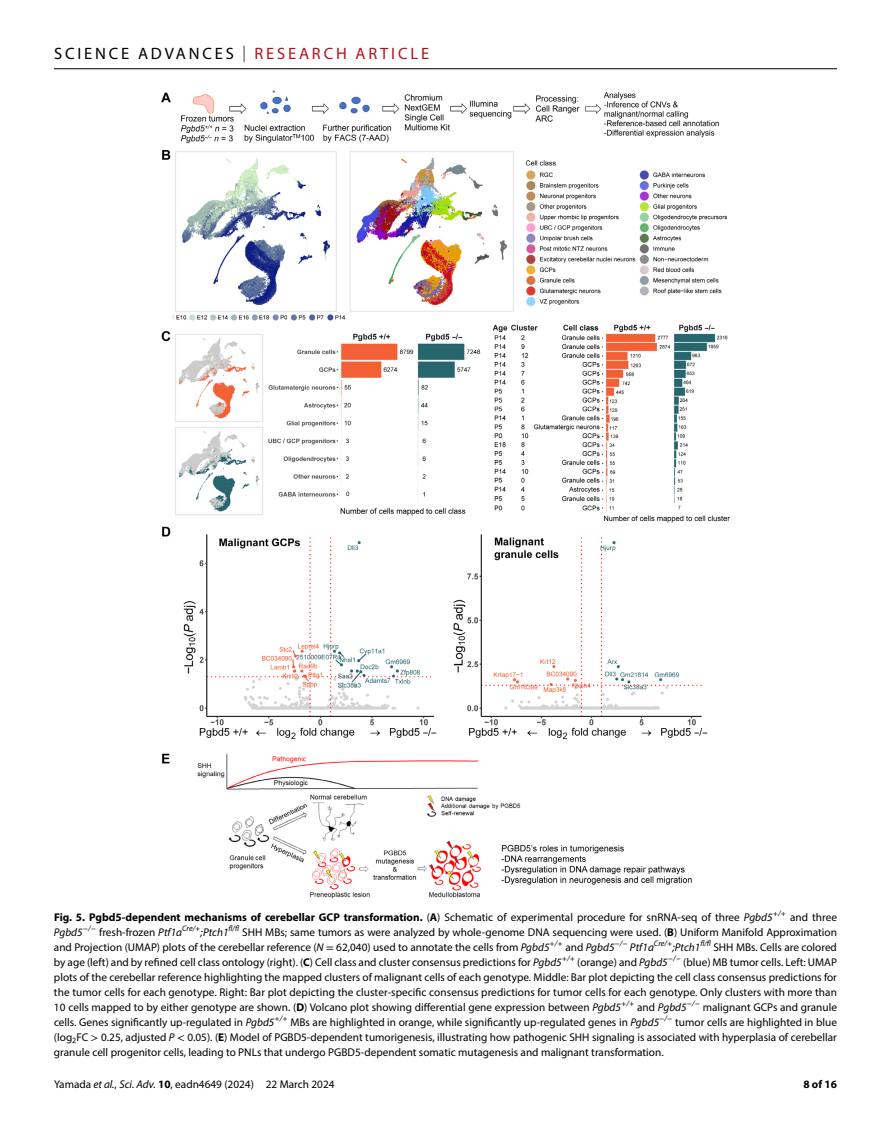
<style>
.page{position:relative;width:891px;height:1134px;background:#fff}
.page>*{position:absolute;margin:0;border:0;box-sizing:border-box;transform-origin:0 0}
.t1{font:16.5px "Myriad Pro";letter-spacing:.17em;color:#000}
.t2{font:11.25px/15px "Myriad Pro";color:#000;text-align:justify}
.t3{font:700 11.25px "Myriad Pro";color:#000}
.s1{font-weight:300}
.s2{color:#b5121b}
.s3{font-weight:700}
.s4{font-style:italic}
.s5{font-family:"STIX"}
</style>
<div class="page">
<hr style="left:54px;top:68px;width:783px;height:1px;background:#000">
<img style="left:161px;top:90px;width:569px;height:808px">
<h1 class="t1" style="left:54px;top:44px;width:376px">Science Adva nces <span class="s1">|</span> <span class="s2">Resear ch Ar ticle</span></h1>
<p class="t2" style="left:54px;top:910px;width:785px"><span class="s3">Fig. 5. Pgbd5-dependent mechanisms of cerebellar GCP transformation.</span> (<span class="s3">A</span>) Schematic of experimental procedure for snRNA-seq of three <span class="s4">Pgbd5</span><sup>+</sup><sup>/</sup><sup>+</sup> and three <span class="s4">Pgbd5</span><sup>−</sup><sup>/</sup><sup>−</sup> fresh-frozen <span class="s4">Ptf1a</span><sup>Cre/</sup><sup>+</sup><span class="s4">;Ptch1</span><sup>fl/fl</sup> SHH MBs; same tumors as were analyzed by whole-genome DNA sequencing were used. (<span class="s3">B</span>) Uniform Manifold Approximation and Projection (UMAP) plots of the cerebellar reference (<span class="s4">N</span> <span class="s5">=</span> 62,040) used to annotate the cells from <span class="s4">Pgbd5</span><sup>+</sup><sup>/</sup><sup>+</sup> and <span class="s4">Pgbd5</span><sup>−</sup><sup>/</sup><sup>−</sup> <span class="s4">Ptf1a</span><sup>Cre/</sup><sup>+</sup><span class="s4">;Ptch1</span><sup>fl/fl</sup> SHH MBs. Cells are colored by age (left) and by refined cell class ontology (right). (<span class="s3">C</span>) Cell class and cluster consensus predictions for <span class="s4">Pgbd5</span><sup>+</sup><sup>/</sup><sup>+</sup> (orange) and <span class="s4">Pgbd5</span><sup>−</sup><sup>/</sup><sup>−</sup> (blue) MB tumor cells. Left: UMAP plots of the cerebellar reference highlighting the mapped clusters of malignant cells of each genotype. Middle: Bar plot depicting the cell class consensus predictions for the tumor cells for each genotype. Right: Bar plot depicting the cluster-specific consensus predictions for tumor cells for each genotype. Only clusters with more than 10 cells mapped to by either genotype are shown. (<span class="s3">D</span>) Volcano plot showing differential gene expression between <span class="s4">Pgbd5</span><sup>+</sup><sup>/</sup><sup>+</sup> and <span class="s4">Pgbd5</span><sup>−</sup><sup>/</sup><sup>−</sup> malignant GCPs and granule cells. Genes significantly up-regulated in <span class="s4">Pgbd5</span><sup>+</sup><sup>/</sup><sup>+</sup> MBs are highlighted in orange, while significantly up-regulated genes in <span class="s4">Pgbd5</span><sup>−</sup><sup>/</sup><sup>−</sup> tumor cells are highlighted in blue (log<sub>2</sub>FC <span class="s5">&gt;</span> 0.25, adjusted <span class="s4">P</span> <span class="s5">&lt;</span> 0.05). (<span class="s3">E</span>) Model of PGBD5-dependent tumorigenesis, illustrating how pathogenic SHH signaling is associated with hyperplasia of cerebellar granule cell progenitor cells, leading to PNLs that undergo PGBD5-dependent somatic mutagenesis and malignant transformation.</p>
<p class="t2" style="left:54px;top:1076px;width:282px">Yamada <span class="s4">et al.</span>, <span class="s4">Sci. Adv.</span> <span class="s3">10</span>, eadn4649 (2024) 22 March 2024</p>
<p class="t3" style="left:803px;top:1076px;width:35px">8 of 16</p>
</div>
